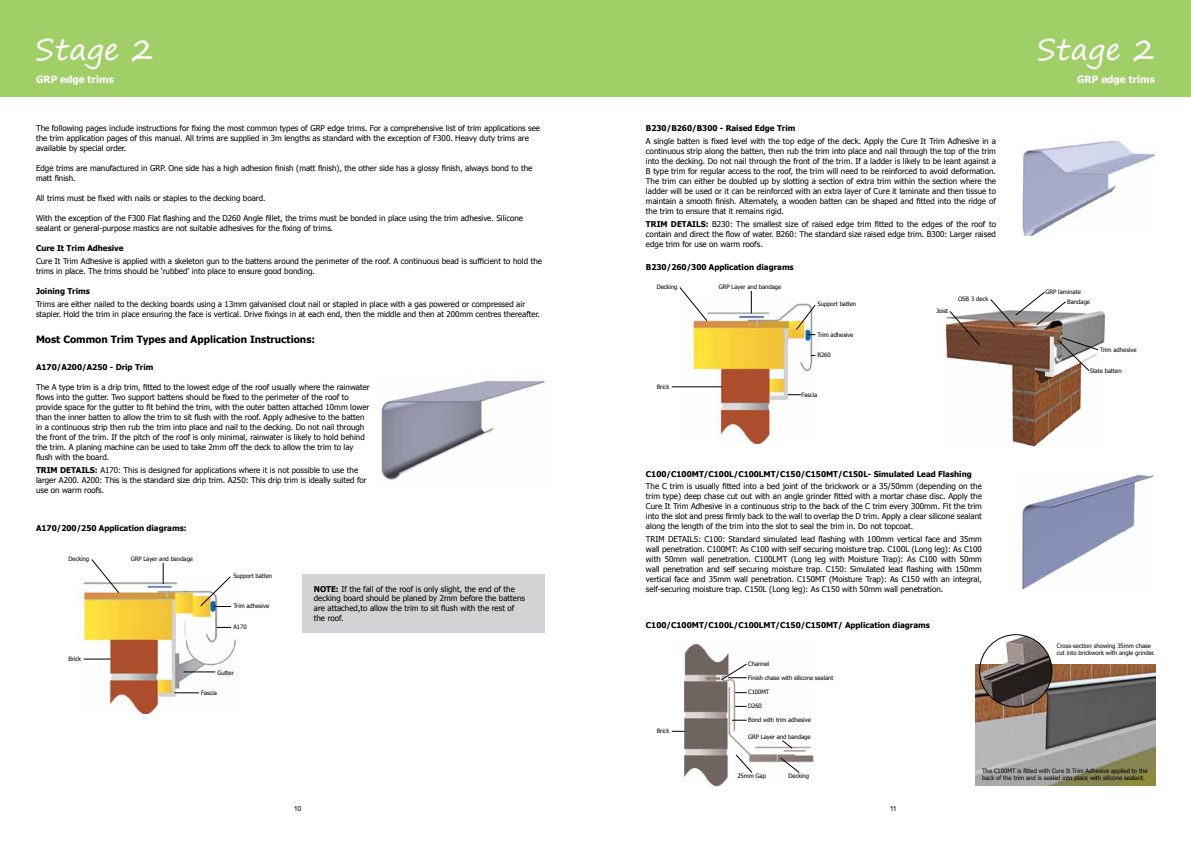
<style>
.page{position:relative;width:1191px;height:842px;background:#fff}
.page>*{position:absolute;margin:0;border:0;box-sizing:border-box;transform-origin:0 0}
.t1{font:30px "Segoe Print";color:#fffffe}
.t2{font:700 10px "Tahoma";color:#000}
.t3{font:700 10px "Tahoma";color:#fffffe}
.t4{font:8px/10px "Tahoma";color:#000}
.t5{font:700 8px "Tahoma";color:#000}
.t6{font:7px "Arial";color:#000}
.t7{font:6px/7px "Tahoma";letter-spacing:-.01em;color:#000}
.s1{font-weight:700}
</style>
<div class="page">
<img style="left:976px;top:665px;width:179px;height:121px">
<div style="left:0;top:0;width:1191px;height:96px;background:#a0cf67"></div>
<img style="left:77px;top:573px;width:159px;height:140px">
<img style="left:381px;top:380px;width:165px;height:100px">
<img style="left:1022px;top:140px;width:133px;height:95px">
<img style="left:1019px;top:474px;width:135px;height:118px">
<img style="left:682px;top:294px;width:136px;height:150px">
<img style="left:979px;top:636px;width:73px;height:70px">
<div style="left:979px;top:634px;width:73px;height:73px;border:1px solid #000;border-radius:50%"></div>
<svg style="left:91px;top:559px;width:28px;height:34px"></svg>
<svg style="left:679px;top:287px;width:28px;height:34px"></svg>
<svg style="left:84px;top:659px;width:27px;height:1px"></svg>
<hr style="left:672px;top:387px;width:50px;height:1px;background:#000">
<svg style="left:217px;top:627px;width:14px;height:1px"></svg>
<hr style="left:183px;top:672px;width:32px;height:1px;background:#000">
<svg style="left:174px;top:692px;width:25px;height:1px"></svg>
<svg style="left:787px;top:394px;width:14px;height:1px"></svg>
<svg style="left:163px;top:563px;width:1px;height:21px"></svg>
<svg style="left:751px;top:291px;width:1px;height:22px"></svg>
<svg style="left:200px;top:576px;width:31px;height:31px"></svg>
<svg style="left:795px;top:304px;width:21px;height:31px"></svg>
<img style="left:944px;top:311px;width:162px;height:136px">
<svg style="left:990px;top:291px;width:76px;height:37px"></svg>
<svg style="left:949px;top:311px;width:31px;height:34px"></svg>
<svg style="left:1057px;top:337px;width:41px;height:34px"></svg>
<img style="left:680px;top:643px;width:135px;height:143px">
<svg style="left:672px;top:731px;width:13px;height:1px"></svg>
<svg style="left:732px;top:720px;width:14px;height:1px"></svg>
<svg style="left:721px;top:663px;width:26px;height:17px"></svg>
<svg style="left:782px;top:740px;width:10px;height:9px"></svg>
<svg style="left:780px;top:757px;width:20px;height:16px"></svg>
<svg style="left:735px;top:754px;width:17px;height:19px"></svg>
<div style="left:302px;top:574px;width:243px;height:59px;background:#d1d3d4"></div>
<h1 class="t1" style="left:35px;top:22px;width:120px">Stage 2</h1>
<h1 class="t1" style="left:1036px;top:23px;width:120px">Stage 2</h1>
<p class="t3" style="left:36px;top:72px;width:79px">GRP edge trims</p>
<p class="t3" style="left:1077px;top:72px;width:79px">GRP edge trims</p>
<p class="t4" style="left:36px;top:123px;width:505px">The following pages include instructions for fixing the most common types of GRP edge trims. For a comprehensive list of trim applications see the trim application pages of this manual. All trims are supplied in 3m lengths as standard with the exception of F300. Heavy duty trims are available by special order.</p>
<p class="t4" style="left:36px;top:163px;width:498px">Edge trims are manufactured in GRP. One side has a high adhesion finish (matt finish), the other side has a glossy finish, always bond to the matt finish.</p>
<p class="t4" style="left:36px;top:193px;width:231px">All trims must be fixed with nails or staples to the decking board.</p>
<p class="t4" style="left:36px;top:213px;width:488px">With the exception of the F300 Flat flashing and the D260 Angle fillet, the trims must be bonded in place using the trim adhesive. Silicone sealant or general-purpose mastics are not suitable adhesives for the fixing of trims.</p>
<p class="t5" style="left:36px;top:243px;width:89px">Cure It Trim Adhesive</p>
<p class="t4" style="left:36px;top:256px;width:507px">Cure It Trim Adhesive is applied with a skeleton gun to the battens around the perimeter of the roof. A continuous bead is sufficient to hold the trims in place. The trims should be ‘rubbed’ into place to ensure good bonding.</p>
<p class="t5" style="left:36px;top:285px;width:55px">Joining Trims</p>
<p class="t4" style="left:36px;top:299px;width:505px">Trims are either nailed to the decking boards using a 13mm galvanised clout nail or stapled in place with a gas powered or compressed air stapler. Hold the trim in place ensuring the face is vertical. Drive fixings in at each end, then the middle and then at 200mm centres thereafter.</p>
<p class="t2" style="left:36px;top:332px;width:280px">Most Common Trim Types and Application Instructions:</p>
<p class="t5" style="left:36px;top:362px;width:119px">A170/A200/A250 - Drip Trim</p>
<p class="t4" style="left:36px;top:382px;width:335px">The A type trim is a drip trim, fitted to the lowest edge of the roof usually where the rainwater flows into the gutter. Two support battens should be fixed to the perimeter of the roof to provide space for the gutter to fit behind the trim, with the outer batten attached 10mm lower than the inner batten to allow the trim to sit flush with the roof. Apply adhesive to the batten in a continuous strip then rub the trim into place and nail to the decking. Do not nail through the front of the trim. If the pitch of the roof is only minimal, rainwater is likely to hold behind the trim. A planing machine can be used to take 2mm off the deck to allow the trim to lay flush with the board.</p>
<p class="t4" style="left:36px;top:465px;width:332px"><span class="s1">TRIM DETAILS:</span> A170: This is designed for applications where it is not possible to use the larger A200. A200: This is the standard size drip trim. A250: This drip trim is ideally suited for use on warm roofs.</p>
<p class="t5" style="left:36px;top:522px;width:152px">A170/200/250 Application diagrams:</p>
<p class="t7" style="left:69px;top:555px;width:22px">Decking</p>
<p class="t7" style="left:69px;top:655px;width:14px">Brick</p>
<p class="t7" style="left:131px;top:555px;width:64px">GRP Layer and bandage</p>
<p class="t7" style="left:233px;top:572px;width:40px">Support batten</p>
<p class="t7" style="left:233px;top:602px;width:37px">Trim adhesive</p>
<p class="t7" style="left:233px;top:623px;width:15px">A170</p>
<p class="t7" style="left:217px;top:668px;width:18px">Gutter</p>
<p class="t7" style="left:201px;top:689px;width:17px">Fascia</p>
<p class="t4" style="left:314px;top:584px;width:213px;line-height:9.6px"><span class="s1">NOTE:</span> If the fall of the roof is only slight, the end of the decking board should be planed by 2mm before the battens are attached,to allow the trim to sit flush with the rest of the roof.</p>
<p class="t5" style="left:646px;top:123px;width:151px">B230/B260/B300 - Raised Edge Trim</p>
<p class="t4" style="left:646px;top:136px;width:351px;text-align:justify">A single batten is fixed level with the top edge of the deck. Apply the Cure It Trim Adhesive in a continuous strip along the batten, then rub the trim into place and nail through the top of the trim into the decking. Do not nail through the front of the trim. If a ladder is likely to be leant against a B type trim for regular access to the roof, the trim will need to be reinforced to avoid deformation.<br>The trim can either be doubled up by slotting a section of extra trim within the section where the ladder will be used or it can be reinforced with an extra layer of Cure it laminate and then tissue to maintain a smooth finish. Alternately, a wooden batten can be shaped and fitted into the ridge of the trim to ensure that it remains rigid.</p>
<p class="t4" style="left:646px;top:219px;width:351px;text-align:justify"><span class="s1">TRIM DETAILS:</span> B230: The smallest size of raised edge trim fitted to the edges of the roof to contain and direct the flow of water. B260: The standard size raised edge trim. B300: Larger raised edge trim for use on warm roofs.</p>
<p class="t5" style="left:646px;top:262px;width:149px">B230/260/300 Application diagrams</p>
<p class="t7" style="left:657px;top:283px;width:22px">Decking</p>
<p class="t7" style="left:656px;top:383px;width:14px">Brick</p>
<p class="t7" style="left:719px;top:283px;width:64px">GRP Layer and bandage</p>
<p class="t7" style="left:817px;top:300px;width:40px">Support batten</p>
<p class="t7" style="left:817px;top:331px;width:37px">Trim adhesive</p>
<p class="t7" style="left:817px;top:351px;width:15px">B260</p>
<p class="t7" style="left:801px;top:391px;width:17px">Fascia</p>
<p class="t7" style="left:936px;top:307px;width:13px">Joist</p>
<p class="t7" style="left:958px;top:295px;width:32px">OSB 3 deck</p>
<p class="t5" style="left:646px;top:468px;width:327px">C100/C100MT/C100L/C100LMT/C150/C150MT/C150L- Simulated Lead Flashing</p>
<p class="t4" style="left:646px;top:481px;width:337px;text-align:justify">The C trim is usually fitted into a bed joint of the brickwork or a 35/50mm (depending on the trim type) deep chase cut out with an angle grinder fitted with a mortar chase disc. Apply the Cure It Trim Adhesive in a continuous strip to the back of the C trim every 300mm. Fit the trim into the slot and press firmly back to the wall to overlap the D trim. Apply a clear silicone sealant along the length of the trim into the slot to seal the trim in. Do not topcoat.</p>
<p class="t4" style="left:646px;top:534px;width:337px;text-align:justify">TRIM DETAILS: C100: Standard simulated lead flashing with 100mm vertical face and 35mm wall penetration. C100MT: As C100 with self securing moisture trap. C100L (Long leg): As C100 with 50mm wall penetration. C100LMT (Long leg with Moisture Trap): As C100 with 50mm wall penetration and self securing moisture trap. C150: Simulated lead flashing with 150mm vertical face and 35mm wall penetration. C150MT (Moisture Trap): As C150 with an integral, self-securing moisture trap. C150L (Long leg): As C150 with 50mm wall penetration.</p>
<p class="t5" style="left:646px;top:620px;width:285px">C100/C100MT/C100L/C100LMT/C150/C150MT/ Application diagrams</p>
<p class="t7" style="left:1045px;top:288px;width:37px">GRP laminate</p>
<p class="t7" style="left:1067px;top:298px;width:25px">Bandage</p>
<p class="t7" style="left:1100px;top:346px;width:38px">Trim adhesive</p>
<p class="t7" style="left:1089px;top:367px;width:33px">Slate batten</p>
<p class="t7" style="left:1056px;top:642px;width:100px">Cross-section showing 35mm chase cut into brickwork with angle grinder.</p>
<p class="t7" style="left:656px;top:727px;width:14px">Brick</p>
<p class="t7" style="left:748px;top:660px;width:22px">Channel</p>
<p class="t7" style="left:748px;top:674px;width:87px">Finish chase with silicone sealant</p>
<p class="t7" style="left:748px;top:688px;width:23px">C100MT</p>
<p class="t7" style="left:748px;top:716px;width:64px">Bond with trim adhesive</p>
<p class="t7" style="left:748px;top:733px;width:64px">GRP Layer and bandage</p>
<p class="t7" style="left:737px;top:772px;width:30px">25mm Gap</p>
<p class="t7" style="left:788px;top:772px;width:22px">Decking</p>
<p class="t7" style="left:748px;top:702px;width:15px">D260</p>
<p class="t7" style="left:982px;top:767px;width:167px">The C100MT is fitted with Cure It Trim Adhesive applied to the back of the trim and is sealed into place with silicone sealant.</p>
<p class="t6" style="left:294px;top:804px;width:9px">10</p>
<p class="t6" style="left:889px;top:804px;width:9px">11</p>
</div>
